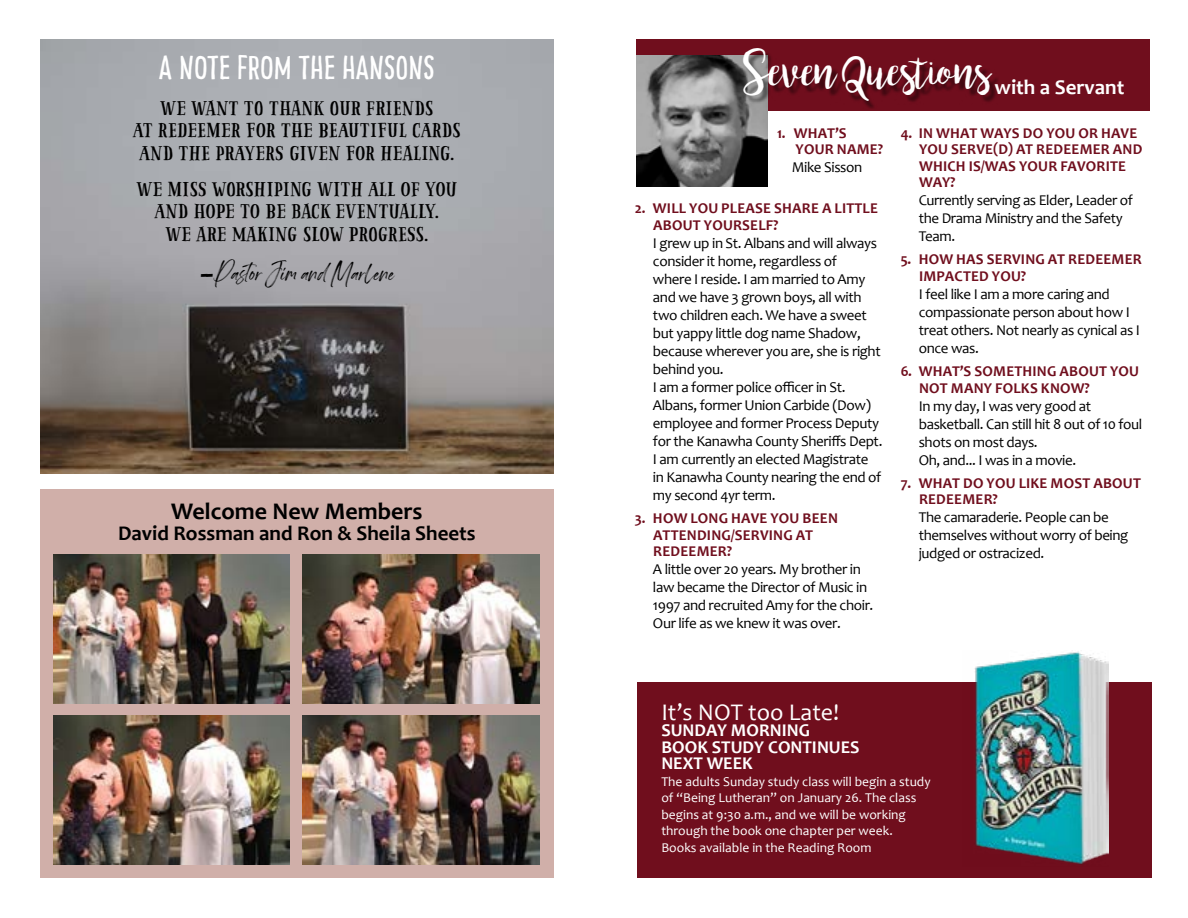
<style>
.page{position:relative;width:1188px;height:918px;background:#fff}
.page>*{position:absolute;margin:0;border:0;box-sizing:border-box;transform-origin:0 0}
.t1{font:45px "bromello";color:#fff}
.t2{font:33px "Pinto NO 01";color:#fff}
.t3{font:30px "Springfield Demo";color:#000}
.t4{font:700 24px "Candara";color:#000}
.t5{font:24px "Candara";color:#fff}
.t6{font:700 21px "Candara";color:#000}
.t7{font:700 21px "Candara";color:#fff}
.t8{font:19.5px/22.5px "Pinto NO 03";color:#000;text-align:center}
.t9{font:700 18px/16.5px "Candara";color:#fff}
.t10{font:15px/18px "Candara";letter-spacing:-.025em;color:#000}
.t11{font:700 15px/16.5px "Candara";letter-spacing:.015em;color:#700e1d}
.t12{font:13.5px/16.5px "Candara";color:#fff}
.s1{font-family:"Candara";font-weight:700}
</style>
<div class="page">
<div style="left:40px;top:489px;width:514px;height:389px;background:#d0afa9"></div>
<img style="left:40px;top:40px;width:514px;height:433px">
<div style="left:637px;top:683px;width:514px;height:195px;background:#700e1d"></div>
<img style="left:962px;top:651px;width:147px;height:214px">
<div style="left:637px;top:40px;width:513px;height:71px;background:#700e1d"></div>
<img style="left:637px;top:55px;width:131px;height:132px">
<div style="left:745px;top:52px;width:254px;height:57px;background:#000;opacity:.43"></div>
<img style="left:53px;top:555px;width:236px;height:148px">
<img style="left:53px;top:716px;width:236px;height:148px">
<img style="left:303px;top:555px;width:236px;height:148px">
<img style="left:303px;top:716px;width:236px;height:148px">
<h2 class="t2" style="left:159px;top:48px;width:278px">A NOTE FROM THE HANSONS</h2>
<h3 class="t8" style="left:133px;top:97px;width:330px">WE WANT TO THANK OUR FRIENDS<br>AT REDEEMER FOR THE BEAUTIFUL CARDS<br>AND THE PRAYERS GIVEN FOR HEALING.</h3>
<h3 class="t8" style="left:137px;top:178px;width:323px">WE MISS WORSHIPING WITH ALL OF YOU<br>AND HOPE TO BE BACK EVENTUALLY.<br>WE ARE MAKING SLOW PROGRESS.</h3>
<h3 class="t3" style="left:201px;top:259px;width:194px"><span class="s1">--</span>Pastor Jim and Marlene</h3>
<h3 class="t4" style="left:171px;top:496px;width:253px">Welcome New Members</h3>
<h3 class="t6" style="left:118px;top:520px;width:359px">David Rossman and Ron &amp; Sheila Sheets</h3>
<h1 class="t1" style="left:744px;top:44px;width:249px">Seven Questions</h1>
<h3 class="t7" style="left:994px;top:74px;width:131px">with a Servant</h3>
<p class="t11" style="left:796px;top:124px;width:89px;text-indent:-18px">1. WHAT’S<br>YOUR NAME?</p>
<p class="t10" style="left:792px;top:158px;width:72px">Mike Sisson</p>
<p class="t11" style="left:653px;top:200px;width:226px;text-indent:-18px">2. WILL YOU PLEASE SHARE A LITTLE<br>ABOUT YOURSELF?</p>
<p class="t10" style="left:653px;top:234px;width:231px">I grew up in St. Albans and will always consider it home, regardless of<br>where I reside. I am married to Amy and we have 3 grown boys, all with two children each. We have a sweet but yappy little dog name Shadow, because wherever you are, she is right behind you.<br>I am a former police officer in St.<br>Albans, former Union Carbide (Dow) employee and former Process Deputy for the Kanawha County Sheriffs Dept.<br>I am currently an elected Magistrate in Kanawha County nearing the end of my second 4yr term.</p>
<p class="t11" style="left:653px;top:510px;width:186px;text-indent:-18px">3. HOW LONG HAVE YOU BEEN<br>ATTENDING/SERVING AT<br>REDEEMER?</p>
<p class="t10" style="left:653px;top:560px;width:222px">A little over 20 years. My brother in law became the Director of Music in 1997 and recruited Amy for the choir.<br>Our life as we knew it was over.</p>
<p class="t11" style="left:919px;top:124px;width:225px;text-indent:-18px">4. IN WHAT WAYS DO YOU OR HAVE<br>YOU SERVE(D) AT REDEEMER AND<br>WHICH IS/WAS YOUR FAVORITE<br>WAY?</p>
<p class="t10" style="left:919px;top:191px;width:216px">Currently serving as Elder, Leader of the Drama Ministry and the Safety<br>Team.</p>
<p class="t11" style="left:919px;top:251px;width:224px;text-indent:-18px">5. HOW HAS SERVING AT REDEEMER<br>IMPACTED YOU?</p>
<p class="t10" style="left:919px;top:285px;width:223px">I feel like I am a more caring and compassionate person about how I treat others. Not nearly as cynical as I once was.</p>
<p class="t11" style="left:919px;top:363px;width:222px;text-indent:-18px">6. WHAT’S SOMETHING ABOUT YOU<br>NOT MANY FOLKS KNOW?</p>
<p class="t10" style="left:919px;top:397px;width:225px">In my day, I was very good at basketball. Can still hit 8 out of 10 foul shots on most days.<br>Oh, and... I was in a movie.</p>
<p class="t11" style="left:919px;top:475px;width:223px;text-indent:-18px">7. WHAT DO YOU LIKE MOST ABOUT<br>REDEEMER?</p>
<p class="t10" style="left:919px;top:508px;width:211px">The camaraderie. People can be themselves without worry of being judged or ostracized.</p>
<h3 class="t5" style="left:661px;top:697px;width:179px">It’s NOT too Late!</h3>
<p class="t9" style="left:661px;top:722px;width:200px">SUNDAY MORNING<br>BOOK STUDY CONTINUES<br>NEXT WEEK</p>
<p class="t12" style="left:661px;top:773px;width:271px">The adults Sunday study class will begin a study of “Being Lutheran” on January 26. The class begins at 9:30 a.m., and we will be working through the book one chapter per week.<br>Books available in the Reading Room</p>
</div>
